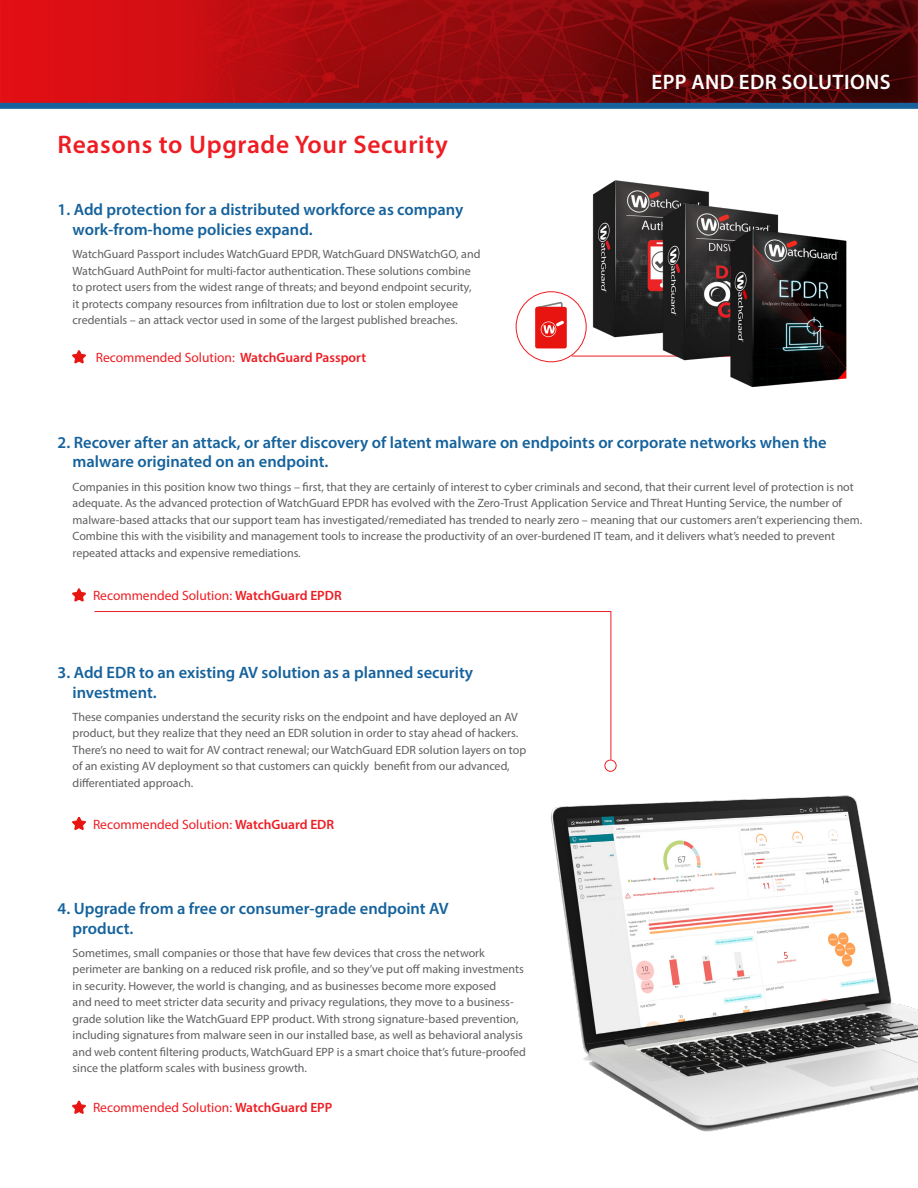
<style>
.page{position:relative;width:918px;height:1188px;background:#fff}
.page>*{position:absolute;margin:0;border:0;box-sizing:border-box;transform-origin:0 0}
.subhead_-_blue{font:600 25.5px "Myriad Pro";letter-spacing:.025em;color:#ee1d23}
.AB_Title{font:600 21px "Myriad Pro";letter-spacing:.02em;color:#fff}
.bullets{font:600 16.5px/19.8px "Myriad Pro";color:#15629c}
.bullets-2{font:13.5px "Myriad Pro";color:#ee1d23}
.bullets-3{font:12px/16.5px "Myriad Pro";color:#5f5f62}
.s1{font-weight:600}
</style>
<div class="page">
<img style="left:0;top:0;width:918px;height:103px">
<img style="left:551px;top:761px;width:367px;height:371px">
<div style="left:0;top:103px;width:918px;height:6px;background:#15629c"></div>
<svg style="left:72px;top:350px;width:14px;height:14px"></svg>
<svg style="left:72px;top:817px;width:14px;height:13px"></svg>
<svg style="left:72px;top:1100px;width:14px;height:14px"></svg>
<svg style="left:537px;top:301px;width:26px;height:6px"></svg>
<div style="left:536px;top:308px;width:30px;height:40px;background:#e81410"></div>
<div style="left:535px;top:307px;width:32px;height:41px;border:2px solid #e81410"></div>
<svg style="left:541px;top:321px;width:23px;height:16px"></svg>
<hr style="left:572px;top:356px;width:159px;height:1px;background:#ee1d23">
<img style="left:578px;top:180px;width:132px;height:163px">
<img style="left:648px;top:196px;width:67px;height:165px">
<img style="left:711px;top:207px;width:136px;height:181px">
<svg style="left:72px;top:588px;width:14px;height:14px"></svg>
<hr style="left:94px;top:611px;width:517px;height:1px;background:#ee1d23">
<hr style="left:611px;top:612px;width:1px;height:148px;background:#ee1d23">
<div style="left:605px;top:760px;width:12px;height:12px;border:1px solid #ee1d23;border-radius:50%"></div>
<p class="subhead_-_blue" style="left:58px;top:128px;width:392px">Reasons to Upgrade Your Security</p>
<p class="bullets" style="left:73px;top:199px;width:392px;text-indent:-15px">1. Add protection for a distributed workforce as company work-from-home policies expand.</p>
<p class="bullets-3" style="left:73px;top:246px;width:409px">WatchGuard Passport includes WatchGuard EPDR, WatchGuard DNSWatchGO, and WatchGuard AuthPoint for multi-factor authentication. These solutions combine to protect users from the widest range of threats; and beyond endpoint security, it protects company resources from infiltration due to lost or stolen employee credentials – an attack vector used in some of the largest published breaches.</p>
<p class="bullets-2" style="left:96px;top:350px;width:272px">Recommended Solution: <span class="s1">WatchGuard Passport</span></p>
<p class="AB_Title" style="left:652px;top:68px;width:241px">EPP AND EDR SOLUTIONS</p>
<p class="bullets" style="left:73px;top:432px;width:756px;text-indent:-15px">2. Recover after an attack, or after discovery of latent malware on endpoints or corporate networks when the malware originated on an endpoint.</p>
<p class="bullets-3" style="left:73px;top:478px;width:791px">Companies in this position know two things – first, that they are certainly of interest to cyber criminals and second, that their current level of protection is not adequate. As the advanced protection of WatchGuard EPDR has evolved with the Zero-Trust Application Service and Threat Hunting Service, the number of malware-based attacks that our support team has investigated/remediated has trended to nearly zero – meaning that our customers aren’t experiencing them.<br>Combine this with the visibility and management tools to increase the productivity of an over-burdened IT team, and it delivers what’s needed to prevent repeated attacks and expensive remediations.</p>
<p class="bullets-2" style="left:93px;top:588px;width:250px">Recommended Solution: <span class="s1">WatchGuard EPDR</span></p>
<p class="bullets" style="left:73px;top:662px;width:402px;text-indent:-15px">3. Add EDR to an existing AV solution as a planned security investment.</p>
<p class="bullets-3" style="left:73px;top:708px;width:455px">These companies understand the security risks on the endpoint and have deployed an AV product, but they realize that they need an EDR solution in order to stay ahead of hackers.<br>There’s no need to wait for AV contract renewal; our WatchGuard EDR solution layers on top of an existing AV deployment so that customers can quickly benefit from our advanced, differentiated approach.</p>
<p class="bullets-2" style="left:93px;top:816px;width:243px">Recommended Solution: <span class="s1">WatchGuard EDR</span></p>
<p class="bullets" style="left:73px;top:898px;width:378px;text-indent:-15px">4. Upgrade from a free or consumer-grade endpoint AV product.</p>
<p class="bullets-3" style="left:73px;top:944px;width:455px">Sometimes, small companies or those that have few devices that cross the network perimeter are banking on a reduced risk profile, and so they’ve put off making investments in security. However, the world is changing, and as businesses become more exposed<br>and need to meet stricter data security and privacy regulations, they move to a business&shy;grade solution like the WatchGuard EPP product. With strong signature-based prevention, including signatures from malware seen in our installed base, as well as behavioral analysis and web content filtering products, WatchGuard EPP is a smart choice that’s future-proofed since the platform scales with business growth.</p>
<p class="bullets-2" style="left:93px;top:1099px;width:241px">Recommended Solution: <span class="s1">WatchGuard EPP</span></p>
</div>
